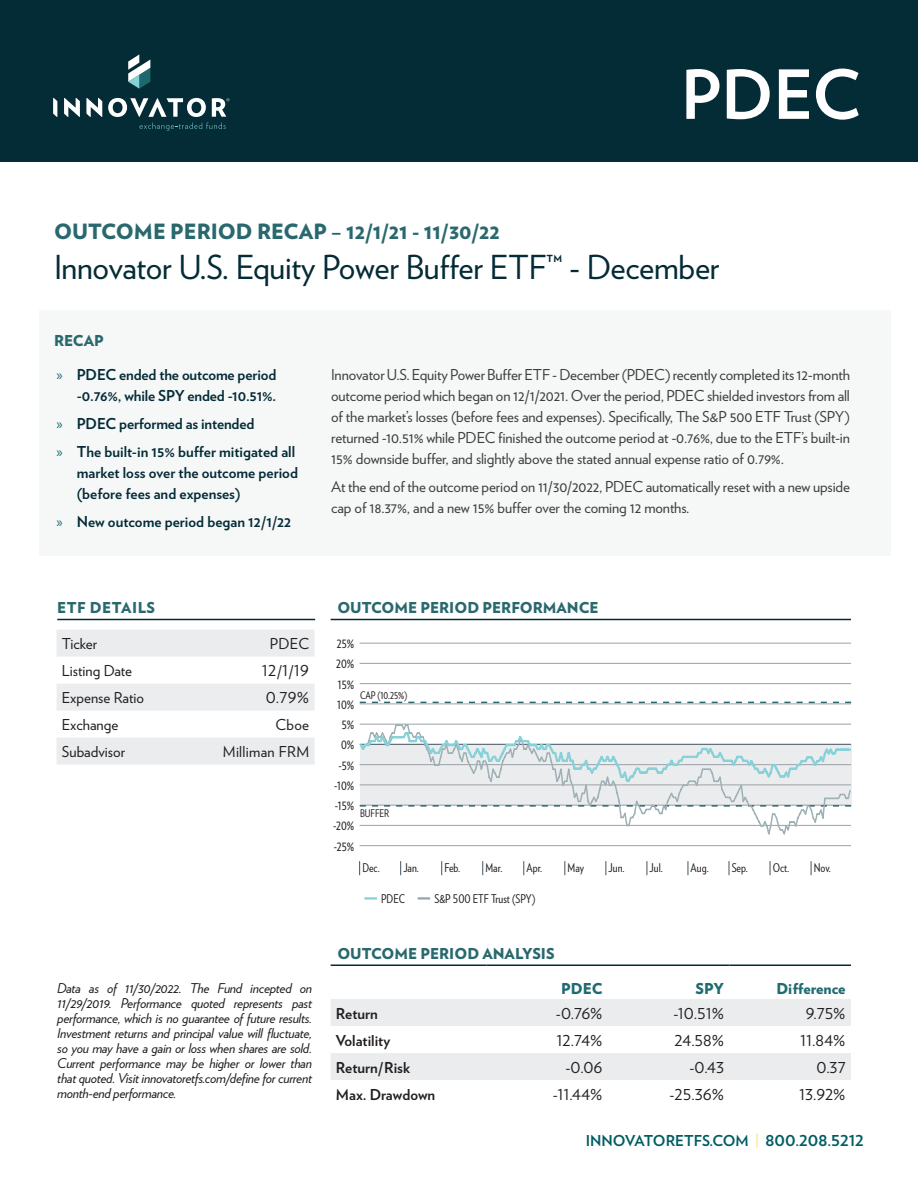
<style>
.page{position:relative;width:918px;height:1188px;background:#fff}
.page>*{position:absolute;margin:0;border:0;box-sizing:border-box;transform-origin:0 0}
.t1{font:700 67.5px "Verlag";color:#fff}
.t2{font:33px "Verlag";letter-spacing:-.01em;color:#042b36}
.t3{font:900 21px "Verlag";color:#29696e}
.t4{font:15px/21px "Verlag";letter-spacing:-.01em;color:#3e3e3f;text-align:justify}
.t5{font:700 15px/21px "Verlag";color:#042b36;text-align:right}
.t6{font:15px "Verlag";color:#231f20}
.t7{font:900 15px "Verlag";color:#29696e}
.t8{font:700 15px "Verlag";color:#231f20}
.t9{font:700 15px "Verlag";color:#005d63}
.t10{font:900 15px "Verlag";color:#1e6b72}
.t11{font:15px "Verlag";letter-spacing:.02em;color:#231f20}
.t12{font:900 15px "Verlag";letter-spacing:.03em;color:#29696e}
.t13{font:italic 13.5px/15px "Verlag";letter-spacing:-.02em;color:#231f20;text-align:justify}
.t14{font:12.75px "Verlag Condensed";color:#231f20}
.t15{font:12px "Verlag Condensed";color:#231f20}
.t16{font:10.5px "Verlag Condensed";color:#231f20}
.s1{font-family:"Myriad Pro";font-weight:400;color:#1d686d}
.s2{color:#f0ee91}
</style>
<div class="page">
<div style="left:0;top:0;width:918px;height:162px;background:#042c37"></div>
<div style="left:40px;top:310px;width:851px;height:246px;background:#f6f8f8"></div>
<hr style="left:331px;top:619px;width:520px;height:1px;background:#042b36">
<svg style="left:359px;top:861px;width:1px;height:14px"></svg>
<svg style="left:400px;top:861px;width:1px;height:14px"></svg>
<svg style="left:441px;top:861px;width:1px;height:14px"></svg>
<svg style="left:482px;top:861px;width:1px;height:14px"></svg>
<svg style="left:524px;top:861px;width:1px;height:14px"></svg>
<svg style="left:565px;top:861px;width:1px;height:14px"></svg>
<svg style="left:606px;top:861px;width:1px;height:14px"></svg>
<svg style="left:647px;top:861px;width:1px;height:14px"></svg>
<svg style="left:688px;top:861px;width:1px;height:14px"></svg>
<svg style="left:729px;top:861px;width:1px;height:14px"></svg>
<svg style="left:770px;top:861px;width:1px;height:14px"></svg>
<svg style="left:811px;top:861px;width:1px;height:14px"></svg>
<hr style="left:360px;top:643px;width:491px;height:1px;background:#9ca2a9">
<hr style="left:360px;top:663px;width:491px;height:1px;background:#9ca2a9">
<hr style="left:360px;top:683px;width:491px;height:1px;background:#9ca2a9">
<hr style="left:360px;top:704px;width:491px;height:1px;background:#9ca2a9">
<hr style="left:360px;top:845px;width:491px;height:1px;background:#9ca2a9">
<svg style="left:364px;top:897px;width:13px;height:3px"></svg>
<svg style="left:418px;top:897px;width:12px;height:3px"></svg>
<svg style="left:331px;top:999px;width:520px;height:81px"></svg>
<hr style="left:331px;top:965px;width:155px;height:1px;background:#042b36">
<hr style="left:486px;top:965px;width:122px;height:1px;background:#042b36">
<hr style="left:608px;top:965px;width:121px;height:1px;background:#042b36">
<hr style="left:729px;top:965px;width:122px;height:1px;background:#042b36">
<svg style="left:57px;top:630px;width:258px;height:135px"></svg>
<hr style="left:57px;top:619px;width:258px;height:1px;background:#042b36">
<svg style="left:86px;top:98px;width:16px;height:19px"></svg>
<svg style="left:64px;top:98px;width:16px;height:19px"></svg>
<svg style="left:53px;top:98px;width:4px;height:19px"></svg>
<svg style="left:128px;top:54px;width:22px;height:35px"></svg>
<svg style="left:108px;top:98px;width:122px;height:33px"></svg>
<svg style="left:360px;top:702px;width:491px;height:1px"></svg>
<svg style="left:359px;top:723px;width:493px;height:112px"></svg>
<p class="t1" style="left:681px;top:41px;width:181px">PDEC</p>
<p class="t3" style="left:54px;top:214px;width:447px">OUTCOME PERIOD RECAP – 12/1/21 - 11/30/22</p>
<p class="t2" style="left:54px;top:242px;width:667px">Innovator U.S. Equity Power Buffer ETF™ - December</p>
<p class="t7" style="left:54px;top:328px;width:51px">RECAP</p>
<p class="t5" style="left:57px;top:364px;width:221px"><span class="s1">»</span> PDEC ended the outcome period -0.76%, while SPY ended -10.51%.</p>
<p class="t5" style="left:57px;top:413px;width:199px"><span class="s1">»</span> PDEC performed as intended</p>
<p class="t5" style="left:77px;top:440px;width:223px;text-align:left;text-indent:-20px"><span class="s1">»</span> The built-in 15% buffer mitigated all market loss over the outcome period (before fees and expenses)</p>
<p class="t5" style="left:57px;top:510px;width:236px"><span class="s1">»</span> New outcome period began 12/1/22</p>
<p class="t4" style="left:331px;top:364px;width:520px">Innovator U.S. Equity Power Buffer ETF - December (PDEC) recently completed its 12-month outcome period which began on 12/1/2021. Over the period, PDEC shielded investors from all of the market’s losses (before fees and expenses). Specifically, The S&amp;P 500 ETF Trust (SPY) returned -10.51% while PDEC finished the outcome period at -0.76%, due to the ETF’s built-in 15% downside buffer, and slightly above the stated annual expense ratio of 0.79%.</p>
<p class="t4" style="left:331px;top:476px;width:520px">At the end of the outcome period on 11/30/2022, PDEC automatically reset with a new upside cap of 18.37%, and a new 15% buffer over the coming 12 months.</p>
<p class="t12" style="left:57px;top:596px;width:99px">ETF DETAILS</p>
<p class="t6" style="left:62px;top:633px;width:37px">Ticker</p>
<p class="t6" style="left:270px;top:633px;width:41px">PDEC</p>
<p class="t6" style="left:62px;top:660px;width:72px">Listing Date</p>
<p class="t6" style="left:262px;top:660px;width:49px">12/1/19</p>
<p class="t6" style="left:62px;top:687px;width:84px">Expense Ratio</p>
<p class="t6" style="left:266px;top:687px;width:45px">0.79%</p>
<p class="t6" style="left:62px;top:714px;width:58px">Exchange</p>
<p class="t6" style="left:275px;top:714px;width:35px">Cboe</p>
<p class="t6" style="left:62px;top:741px;width:65px">Subadvisor</p>
<p class="t11" style="left:223px;top:741px;width:88px">Milliman FRM</p>
<p class="t13" style="left:57px;top:980px;width:256px">Data as of 11/30/2022. The Fund incepted on 11/29/2019. Performance quoted represents past performance, which is no guarantee of future results.<br>Investment returns and principal value will fluctuate, so you may have a gain or loss when shares are sold.<br>Current performance may be higher or lower than that quoted. Visit innovatoretfs.com/define for current month-end performance.</p>
<p class="t7" style="left:337px;top:595px;width:263px">OUTCOME PERIOD PERFORMANCE</p>
<p class="t14" style="left:337px;top:635px;width:19px">25%</p>
<p class="t14" style="left:336px;top:655px;width:20px">20%</p>
<p class="t14" style="left:338px;top:675px;width:18px">15%</p>
<p class="t14" style="left:337px;top:695px;width:19px">10%</p>
<p class="t14" style="left:342px;top:716px;width:14px">5%</p>
<p class="t14" style="left:341px;top:736px;width:15px">0%</p>
<p class="t14" style="left:338px;top:756px;width:17px">-5%</p>
<p class="t14" style="left:334px;top:776px;width:21px">-10%</p>
<p class="t14" style="left:335px;top:797px;width:21px">-15%</p>
<p class="t14" style="left:333px;top:817px;width:23px">-20%</p>
<p class="t14" style="left:334px;top:837px;width:22px">-25%</p>
<p class="t15" style="left:362px;top:860px;width:19px">Dec.</p>
<p class="t15" style="left:403px;top:860px;width:17px">Jan.</p>
<p class="t15" style="left:444px;top:860px;width:17px">Feb.</p>
<p class="t15" style="left:485px;top:860px;width:18px">Mar.</p>
<p class="t15" style="left:526px;top:860px;width:17px">Apr.</p>
<p class="t15" style="left:568px;top:860px;width:18px">May</p>
<p class="t15" style="left:609px;top:860px;width:18px">Jun.</p>
<p class="t15" style="left:650px;top:860px;width:15px">Jul.</p>
<p class="t15" style="left:691px;top:860px;width:20px">Aug.</p>
<p class="t15" style="left:732px;top:860px;width:18px">Sep.</p>
<p class="t15" style="left:773px;top:860px;width:18px">Oct.</p>
<p class="t15" style="left:814px;top:860px;width:19px">Nov.</p>
<p class="t15" style="left:381px;top:890px;width:25px">PDEC</p>
<p class="t15" style="left:434px;top:890px;width:102px">S&amp;P 500 ETF Trust (SPY)</p>
<p class="t16" style="left:360px;top:687px;width:49px">CAP (10.25%)</p>
<p class="t16" style="left:360px;top:805px;width:31px">BUFFER</p>
<p class="t7" style="left:337px;top:941px;width:219px">OUTCOME PERIOD ANALYSIS</p>
<p class="t10" style="left:561px;top:976px;width:43px">PDEC</p>
<p class="t10" style="left:695px;top:976px;width:30px">SPY</p>
<p class="t10" style="left:777px;top:976px;width:71px">Difference</p>
<p class="t8" style="left:336px;top:1001px;width:43px">Return</p>
<p class="t6" style="left:556px;top:1002px;width:48px">-0.76%</p>
<p class="t6" style="left:673px;top:1002px;width:52px">-10.51%</p>
<p class="t6" style="left:806px;top:1002px;width:41px">9.75%</p>
<p class="t8" style="left:336px;top:1028px;width:56px">Volatility</p>
<p class="t6" style="left:557px;top:1029px;width:48px">12.74%</p>
<p class="t6" style="left:674px;top:1029px;width:51px">24.58%</p>
<p class="t6" style="left:800px;top:1029px;width:47px">11.84%</p>
<p class="t8" style="left:336px;top:1055px;width:76px">Return/Risk</p>
<p class="t6" style="left:566px;top:1056px;width:39px">-0.06</p>
<p class="t6" style="left:689px;top:1056px;width:36px">-0.43</p>
<p class="t6" style="left:816px;top:1056px;width:31px">0.37</p>
<p class="t8" style="left:336px;top:1082px;width:101px">Max. Drawdown</p>
<p class="t6" style="left:553px;top:1083px;width:51px">-11.44%</p>
<p class="t6" style="left:670px;top:1083px;width:56px">-25.36%</p>
<p class="t6" style="left:799px;top:1083px;width:48px">13.92%</p>
<p class="t9" style="left:586px;top:1129px;width:280px">INNOVATORETFS.COM <span class="s2">|</span> 800.208.5212</p>
</div>
